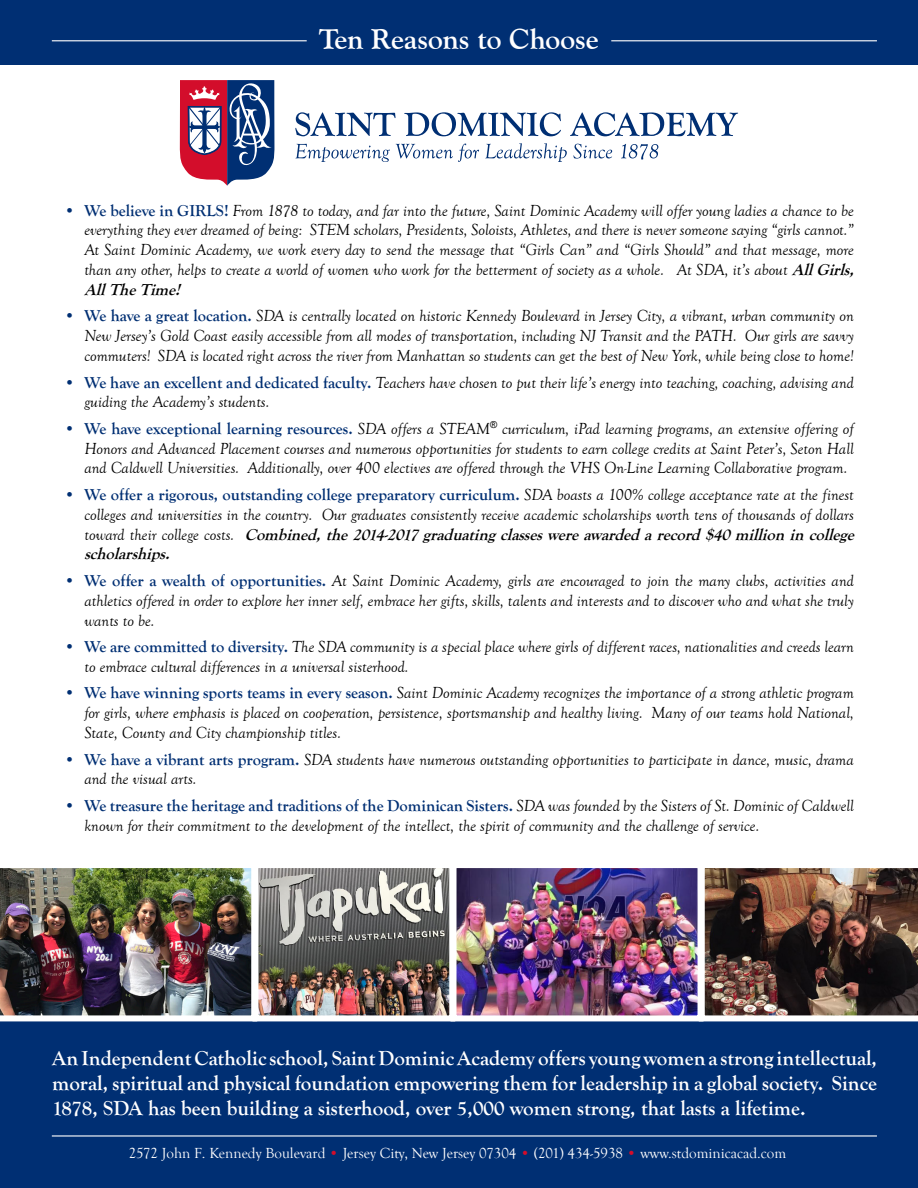
<style>
.page{position:relative;width:918px;height:1188px;background:#fff}
.page>*{position:absolute;margin:0;border:0;box-sizing:border-box;transform-origin:0 0}
.t1{font:700 28.5px "Goudy Old Style BT";color:#fff}
.t2{font:700 21px/25.2px "Goudy Old Style T";color:#fff;text-align:justify}
.t3{font:italic 16.5px/19.8px "Goudy Old Style T";color:#000}
.t4{font:15px "Goudy Old Style T";color:#fff}
.s1{font-weight:700;font-style:normal;color:#002f73}
.s2{font-weight:700}
.s3{color:#d30d2b}
</style>
<div class="page">
<div style="left:0;top:1018px;width:918px;height:170px;background:#002f73"></div>
<div style="left:0;top:0;width:918px;height:65px;background:#002f73"></div>
<img style="left:259px;top:869px;width:189px;height:145px">
<img style="left:0;top:868px;width:252px;height:153px">
<hr style="left:52px;top:1135px;width:825px;height:2px;background:#fff">
<svg style="left:295px;top:112px;width:101px;height:24px"></svg>
<svg style="left:404px;top:112px;width:157px;height:24px"></svg>
<svg style="left:570px;top:112px;width:168px;height:24px"></svg>
<svg style="left:295px;top:144px;width:95px;height:18px"></svg>
<svg style="left:396px;top:144px;width:83px;height:18px"></svg>
<svg style="left:485px;top:143px;width:82px;height:19px"></svg>
<svg style="left:573px;top:144px;width:39px;height:15px"></svg>
<svg style="left:621px;top:144px;width:37px;height:16px"></svg>
<svg style="left:180px;top:80px;width:95px;height:106px"></svg>
<hr style="left:52px;top:40px;width:255px;height:1px;background:#fff">
<hr style="left:611px;top:40px;width:266px;height:1px;background:#fff">
<img style="left:458px;top:869px;width:239px;height:145px">
<div style="left:451px;top:862px;width:253px;height:159px;border:6px solid #fff"></div>
<div style="left:252px;top:862px;width:203px;height:159px;border:6px solid #fff"></div>
<img style="left:699px;top:862px;width:219px;height:159px">
<p class="t1" style="left:319px;top:21px;width:281px">Ten Reasons to Choose</p>
<p class="t3" style="left:84px;top:201px;width:776px;text-indent:-20px"><span class="s1">• We believe in GIRLS!</span> From 1878 to today, and far into the future, Saint Dominic Academy will offer young ladies a chance to be everything they ever dreamed of being: STEM scholars, Presidents, Soloists, Athletes, and there is never someone saying “girls cannot.” At Saint Dominic Academy, we work every day to send the message that “Girls Can” and “Girls Should” and that message, more than any other, helps to create a world of women who work for the betterment of society as a whole. At SDA, it’s about <span class="s2">AllGirls, AllTheTime!</span></p>
<p class="t3" style="left:84px;top:307px;width:771px;text-align:justify;text-indent:-20px"><span class="s1">• We have a great location.</span> SDA is centrally located on historic Kennedy Boulevard in Jersey City, a vibrant, urban community on New Jersey’s Gold Coast easily accessible from all modes of transportation, including NJ Transit and the PATH. Our girls are savvy commuters! SDA is located right across the river from Manhattan so students can get the best of New York, while being close to home!</p>
<p class="t3" style="left:84px;top:373px;width:771px;text-indent:-20px"><span class="s1">• We have an excellent and dedicated faculty.</span> Teachers have chosen to put their life’s energy into teaching, coaching, advising and guiding the Academy’s students.</p>
<p class="t3" style="left:84px;top:419px;width:771px;text-align:justify;text-indent:-20px"><span class="s1">• We have exceptional learning resources.</span> SDA offers a STEAM<sup>®</sup> curriculum, iPad learning programs, an extensive offering of Honors and Advanced Placement courses and numerous opportunities for students to earn college credits at Saint Peter’s, Seton Hall and Caldwell Universities. Additionally, over 400 electives are offered through the VHS On-Line Learning Collaborative program.</p>
<p class="t3" style="left:84px;top:485px;width:776px;text-indent:-20px"><span class="s1">• We offer a rigorous, outstanding college preparatory curriculum.</span> SDA boasts a 100% college acceptance rate at the finest colleges and universities in the country. Our graduates consistently receive academic scholarships worth tens of thousands of dollars t o w a r d t h e i r c o l l e g e c o s t s . <span class="s2">Combined,the2014-2017graduatingclasseswereawardedarecord$40millionincollege scholarships.</span></p>
<p class="t3" style="left:84px;top:571px;width:771px;text-align:justify;text-indent:-20px"><span class="s1">• We offer a wealth of opportunities.</span> At Saint Dominic Academy, girls are encouraged to join the many clubs, activities and athletics offered in order to explore her inner self, embrace her gifts, skills, talents and interests and to discover who and what she truly wants to be.</p>
<p class="t3" style="left:84px;top:637px;width:771px;text-indent:-20px"><span class="s1">• We are committed to diversity.</span> The SDA community is a special place where girls of different races, nationalities and creeds learn to embrace cultural differences in a universal sisterhood.</p>
<p class="t3" style="left:84px;top:684px;width:771px;text-align:justify;text-indent:-20px"><span class="s1">• We have winning sports teams in every season.</span> Saint Dominic Academy recognizes the importance of a strong athletic program for girls, where emphasis is placed on cooperation, persistence, sportsmanship and healthy living. Many of our teams hold National, State, County and City championship titles.</p>
<p class="t3" style="left:84px;top:750px;width:771px;text-indent:-20px"><span class="s1">• We have a vibrant arts program.</span> SDA students have numerous outstanding opportunities to participate in dance, music, drama and the visual arts.</p>
<p class="t3" style="left:84px;top:796px;width:771px;text-indent:-20px"><span class="s1">• We treasure the heritage and traditions of the Dominican Sisters.</span> SDA was founded by the Sisters of St. Dominic of Caldwell known for their commitment to the development of the intellect, the spirit of community and the challenge of service.</p>
<p class="t2" style="left:52px;top:1046px;width:827px">An Independent Catholic school, Saint Dominic Academy offers young women a strong intellectual, moral, spiritual and physical foundation empowering them for leadership in a global society. Since 1878, SDA has been building a sisterhood, over 5,000 women strong, that lasts a lifetime.</p>
<p class="t4" style="left:129px;top:1145px;width:659px">2572 John F. Kennedy Boulevard <span class="s3">•</span> Jersey City, New Jersey 07304 <span class="s3">•</span> (201) 434-5938 <span class="s3">•</span> www.stdominicacad.com</p>
</div>
